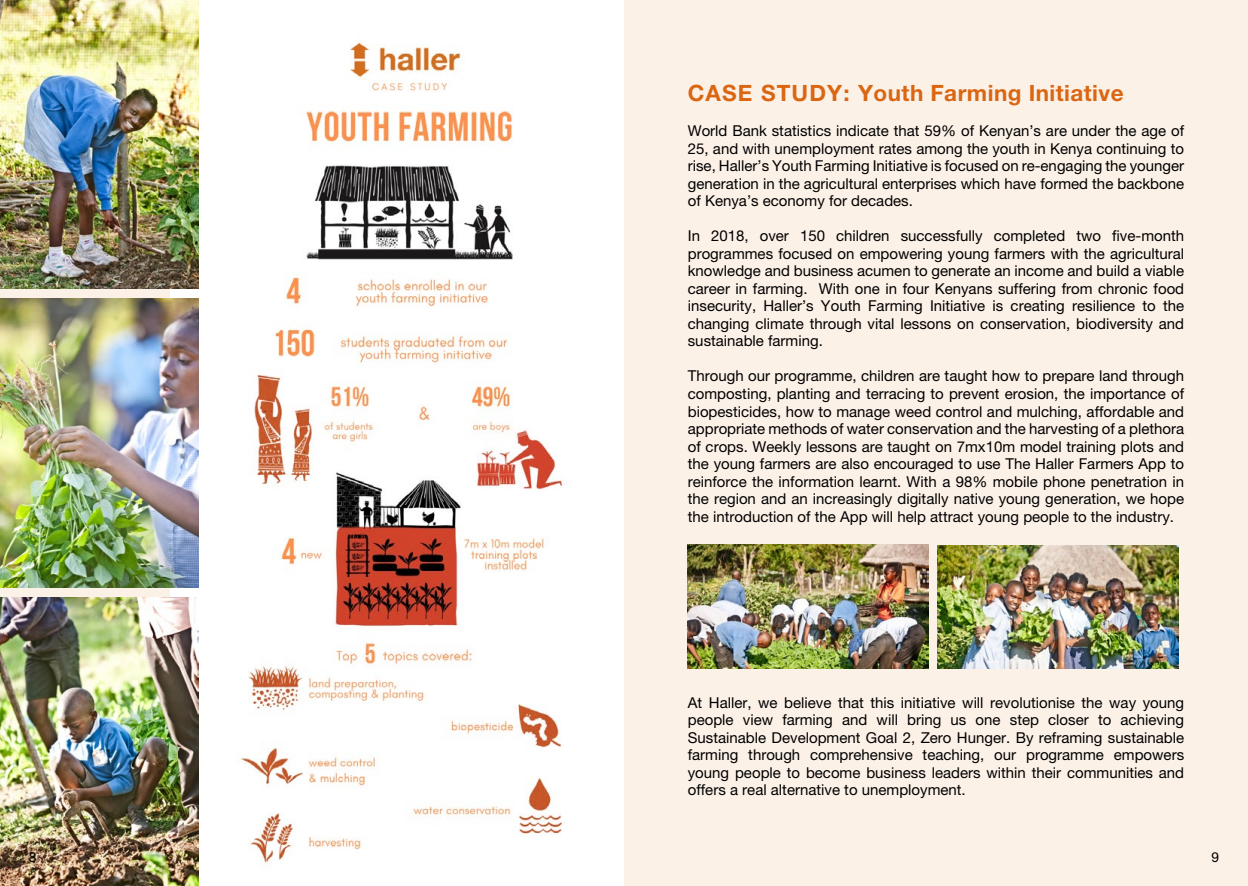
<style>
.page{position:relative;width:1248px;height:886px;background:#fff}
.page>*{position:absolute;margin:0;border:0;box-sizing:border-box;transform-origin:0 0}
.t1{font:700 22.5px "Helvetica Neue LT Pro";letter-spacing:.02em;color:#db6612}
.t2{font:15px/17.5px "Helvetica Neue LT Pro";color:#000;text-align:justify}
.t3{font:13.75px "Helvetica Neue LT Pro";color:#000}
</style>
<div class="page">
<div style="left:0;top:0;width:1247px;height:886px;background:#fcf1e7"></div>
<div style="left:170px;top:0;width:454px;height:886px;background:#fff"></div>
<img style="left:239px;top:41px;width:324px;height:822px">
<img style="left:0;top:0;width:198px;height:289px">
<img style="left:0;top:299px;width:198px;height:288px">
<img style="left:0;top:597px;width:198px;height:289px">
<img style="left:687px;top:545px;width:241px;height:123px">
<img style="left:937px;top:546px;width:241px;height:123px">
<h1 class="t1" style="left:687px;top:79px;width:437px">CASE STUDY: Youth Farming Initiative</h1>
<p class="t2" style="left:687px;top:122px;width:498px">World Bank statistics indicate that 59% of Kenyan’s are under the age of 25, and with unemployment rates among the youth in Kenya continuing to rise, Haller’s Youth Farming Initiative is focused on re-engaging the younger generation in the agricultural enterprises which have formed the backbone of Kenya’s economy for decades.</p>
<p class="t2" style="left:687px;top:227px;width:498px">In 2018, over 150 children successfully completed two five-month programmes focused on empowering young farmers with the agricultural knowledge and business acumen to generate an income and build a viable career in farming. With one in four Kenyans suffering from chronic food insecurity, Haller’s Youth Farming Initiative is creating resilience to the changing climate through vital lessons on conservation, biodiversity and sustainable farming.</p>
<p class="t2" style="left:687px;top:367px;width:498px">Through our programme, children are taught how to prepare land through composting, planting and terracing to prevent erosion, the importance of biopesticides, how to manage weed control and mulching, affordable and appropriate methods of water conservation and the harvesting of a plethora of crops. Weekly lessons are taught on 7mx10m model training plots and the young farmers are also encouraged to use The Haller Farmers App to reinforce the information learnt. With a 98% mobile phone penetration in the region and an increasingly digitally native young generation, we hope the introduction of the App will help attract young people to the industry.</p>
<p class="t2" style="left:687px;top:693px;width:498px">At Haller, we believe that this initiative will revolutionise the way young people view farming and will bring us one step closer to achieving Sustainable Development Goal 2, Zero Hunger. By reframing sustainable farming through comprehensive teaching, our programme empowers young people to become business leaders within their communities and offers a real alternative to unemployment.</p>
<p class="t3" style="left:29px;top:848px;width:9px">8</p>
<p class="t3" style="left:1211px;top:848px;width:9px">9</p>
</div>
